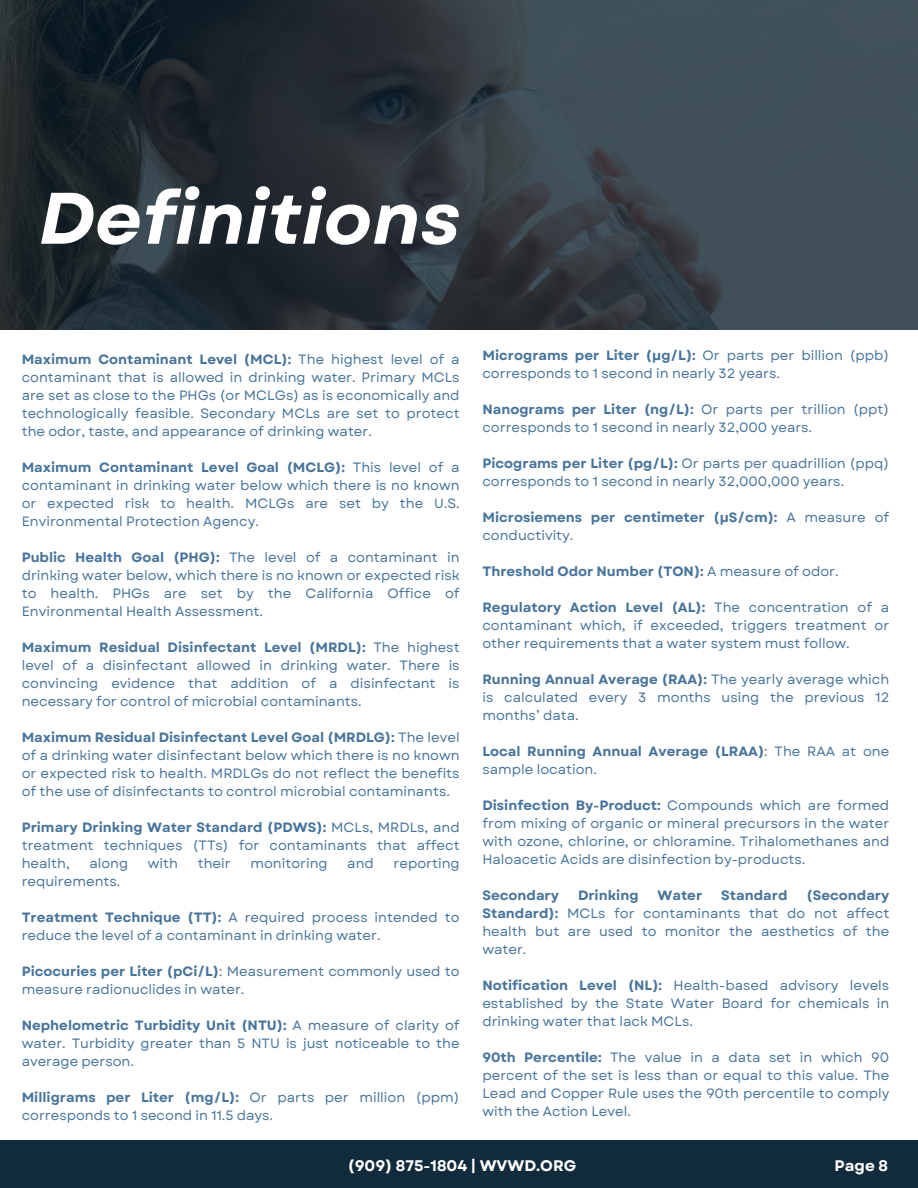
<style>
.page{position:relative;width:918px;height:1188px;background:#fff}
.page>*{position:absolute;margin:0;border:0;box-sizing:border-box;transform-origin:0 0}
.t1{font:italic 700 72.75px "Garet";color:#fff}
.t2{font:700 15.3px "Garet";color:#fff}
.t3{font:13.5px/18px "Garet";color:#48749b;text-align:justify}
.t4{font:700 13.5px/18px "Garet";color:#48749b}
.s1{font-weight:700}
.s2{font-weight:400}
</style>
<div class="page">
<img style="left:0;top:0;width:918px;height:330px">
<div style="left:0;top:1141px;width:918px;height:47px;background:#112b3c"></div>
<p class="t1" style="left:39px;top:166px;width:423px">Definitions</p>
<p class="t3" style="left:22px;top:350px;width:439px"><span class="s1">Maximum Contaminant Level (MCL):</span> The highest level of a contaminant that is allowed in drinking water. Primary MCLs are set as close to the PHGs (or MCLGs) as is economically and technologically feasible. Secondary MCLs are set to protect the odor, taste, and appearance of drinking water.</p>
<p class="t3" style="left:22px;top:458px;width:439px"><span class="s1">Maximum Contaminant Level Goal (MCLG):</span> This level of a contaminant in drinking water below which there is no known or expected risk to health. MCLGs are set by the U.S.<br>Environmental Protection Agency.</p>
<p class="t3" style="left:22px;top:548px;width:439px"><span class="s1">Public Health Goal (PHG):</span> The level of a contaminant in drinking water below, which there is no known or expected risk to health. PHGs are set by the California Office of Environmental Health Assessment.</p>
<p class="t3" style="left:22px;top:638px;width:439px"><span class="s1">Maximum Residual Disinfectant Level (MRDL):</span> The highest level of a disinfectant allowed in drinking water. There is convincing evidence that addition of a disinfectant is necessary for control of microbial contaminants.</p>
<p class="t3" style="left:22px;top:728px;width:439px"><span class="s1">Maximum Residual Disinfectant Level Goal (MRDLG):</span> The level of a drinking water disinfectant below which there is no known or expected risk to health. MRDLGs do not reflect the benefits of the use of disinfectants to control microbial contaminants.</p>
<p class="t3" style="left:22px;top:818px;width:439px"><span class="s1">Primary Drinking Water Standard (PDWS):</span> MCLs, MRDLs, and treatment techniques (TTs) for contaminants that affect health,</p>
<p class="t3" style="left:89px;top:854px;width:40px">along</p>
<p class="t3" style="left:148px;top:854px;width:32px">with</p>
<p class="t3" style="left:198px;top:854px;width:34px">their</p>
<p class="t3" style="left:250px;top:854px;width:79px">monitoring</p>
<p class="t3" style="left:347px;top:854px;width:28px">and</p>
<p class="t3" style="left:394px;top:854px;width:68px">reporting</p>
<p class="t3" style="left:22px;top:872px;width:100px">requirements.</p>
<p class="t3" style="left:22px;top:908px;width:439px"><span class="s1">Treatment Technique (TT):</span> A required process intended to reduce the level of a contaminant in drinking water.</p>
<p class="t3" style="left:22px;top:962px;width:439px"><span class="s1">Picocuries per Liter (pCi/L)</span>: Measurement commonly used to measure radionuclides in water.</p>
<p class="t3" style="left:22px;top:1016px;width:439px"><span class="s1">Nephelometric Turbidity Unit (NTU):</span> A measure of clarity of water. Turbidity greater than 5 NTU is just noticeable to the average person.</p>
<p class="t3" style="left:22px;top:1088px;width:439px"><span class="s1">Milligrams per Liter (mg/L):</span> Or parts per million (ppm) corresponds to 1 second in 11.5 days.</p>
<p class="t3" style="left:482px;top:346px;width:408px"><span class="s1">Micrograms per Liter (µg/L):</span> Or parts per billion (ppb) corresponds to 1 second in nearly 32 years.</p>
<p class="t3" style="left:482px;top:400px;width:408px"><span class="s1">Nanograms per Liter (ng/L):</span> Or parts per trillion (ppt) corresponds to 1 second in nearly 32,000 years.</p>
<p class="t3" style="left:482px;top:454px;width:408px"><span class="s1">Picograms per Liter (pg/L):</span> Or parts per quadrillion (ppq) corresponds to 1 second in nearly 32,000,000 years.</p>
<p class="t4" style="left:482px;top:508px;width:408px">Microsiemens per centimeter (μS/cm): <span class="s2">A measure of conductivity.</span></p>
<p class="t4" style="left:482px;top:562px;width:358px">Threshold Odor Number (TON): <span class="s2">A measure of odor.</span></p>
<p class="t3" style="left:482px;top:598px;width:408px"><span class="s1">Regulatory Action Level (AL):</span> The concentration of a contaminant which, if exceeded, triggers treatment or other requirements that a water system must follow.</p>
<p class="t3" style="left:482px;top:670px;width:408px"><span class="s1">Running Annual Average (RAA):</span> The yearly average which is calculated every 3 months using the previous 12 months’ data.</p>
<p class="t4" style="left:482px;top:742px;width:408px">Local Running Annual Average (LRAA)<span class="s2">: The RAA at one sample location.</span></p>
<p class="t3" style="left:482px;top:796px;width:408px"><span class="s1">Disinfection By-Product:</span> Compounds which are formed from mixing of organic or mineral precursors in the water with ozone, chlorine, or chloramine. Trihalomethanes and Haloacetic Acids are disinfection by-products.</p>
<p class="t4" style="left:482px;top:886px;width:78px">Secondary</p>
<p class="t4" style="left:578px;top:886px;width:62px">Drinking</p>
<p class="t4" style="left:658px;top:886px;width:46px">Water</p>
<p class="t4" style="left:721px;top:886px;width:68px">Standard</p>
<p class="t3" style="left:482px;top:886px;width:408px;text-indent:324px"><span class="s1">(Secondary Standard):</span> MCLs for contaminants that do not affect health but are used to monitor the aesthetics of the water.</p>
<h4 class="t3" style="left:482px;top:976px;width:408px"><span class="s1">Notification Level (NL):</span> Health-based advisory levels established by the State Water Board for chemicals in drinking water that lack MCLs.</h4>
<h4 class="t3" style="left:482px;top:1048px;width:408px"><span class="s1">90th Percentile:</span> The value in a data set in which 90 percent of the set is less than or equal to this value. The Lead and Copper Rule uses the 90th percentile to comply with the Action Level.</h4>
<h2 class="t2" style="left:348px;top:1154px;width:230px">(909) 875-1804 | WVWD.ORG</h2>
<h3 class="t2" style="left:835px;top:1154px;width:55px">Page 8</h3>
</div>
